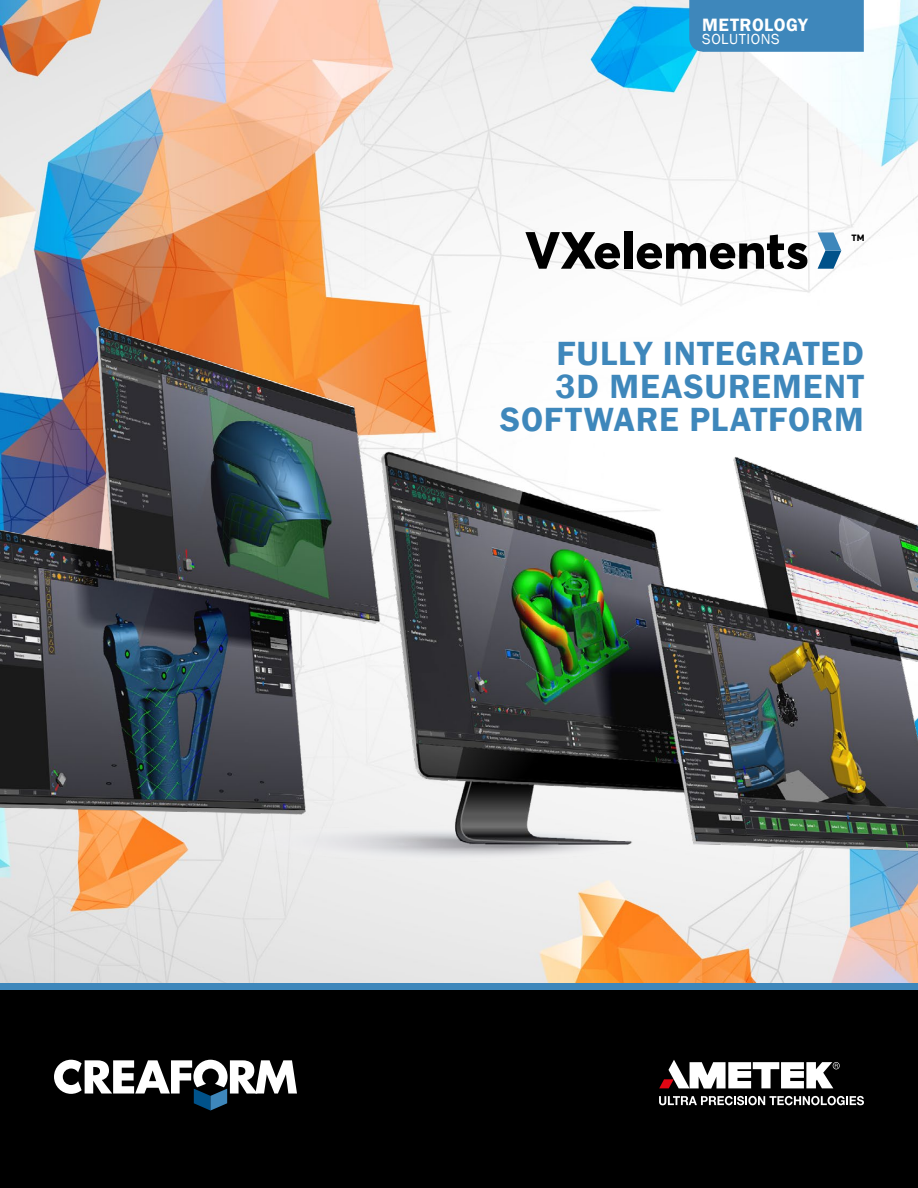
<style>
.page{position:relative;width:918px;height:1188px;background:#fff}
.page>*{position:absolute;margin:0;border:0;box-sizing:border-box;transform-origin:0 0}
.t1{font:800 51.6px "Averta";color:#000}
.t2{font:600 34.5px/33px "Franklin Gothic";letter-spacing:.025em;color:#3e87bb;text-align:right}
.t3{font:600 18.3px "Franklin Gothic";letter-spacing:.03em;color:#fff}
.t4{font:15px "Franklin Gothic";letter-spacing:.035em;color:#fff}
.t5{font:800 9px "Averta";color:#000}
</style>
<div class="page">
<img style="left:0;top:0;width:918px;height:75px">
<div style="left:0;top:990px;width:918px;height:198px;background:#000"></div>
<div style="left:689px;top:0;width:175px;height:53px;background:#3e87bb"></div>
<img style="left:0;top:75px;width:918px;height:1032px">
<svg style="left:818px;top:232px;width:23px;height:37px"></svg>
<p class="t3" style="left:702px;top:13px;width:107px">METROLOGY</p>
<p class="t4" style="left:702px;top:30px;width:79px">SOLUTIONS</p>
<h1 class="t1" style="left:525px;top:217px;width:285px">VXelements</h1>
<p class="t5" style="left:852px;top:232px;width:15px">TM</p>
<p class="t2" style="left:500px;top:338px;width:365px">FULLY INTEGRATED<br>3D MEASUREMENT<br>SOFTWARE PLATFORM</p>
</div>
